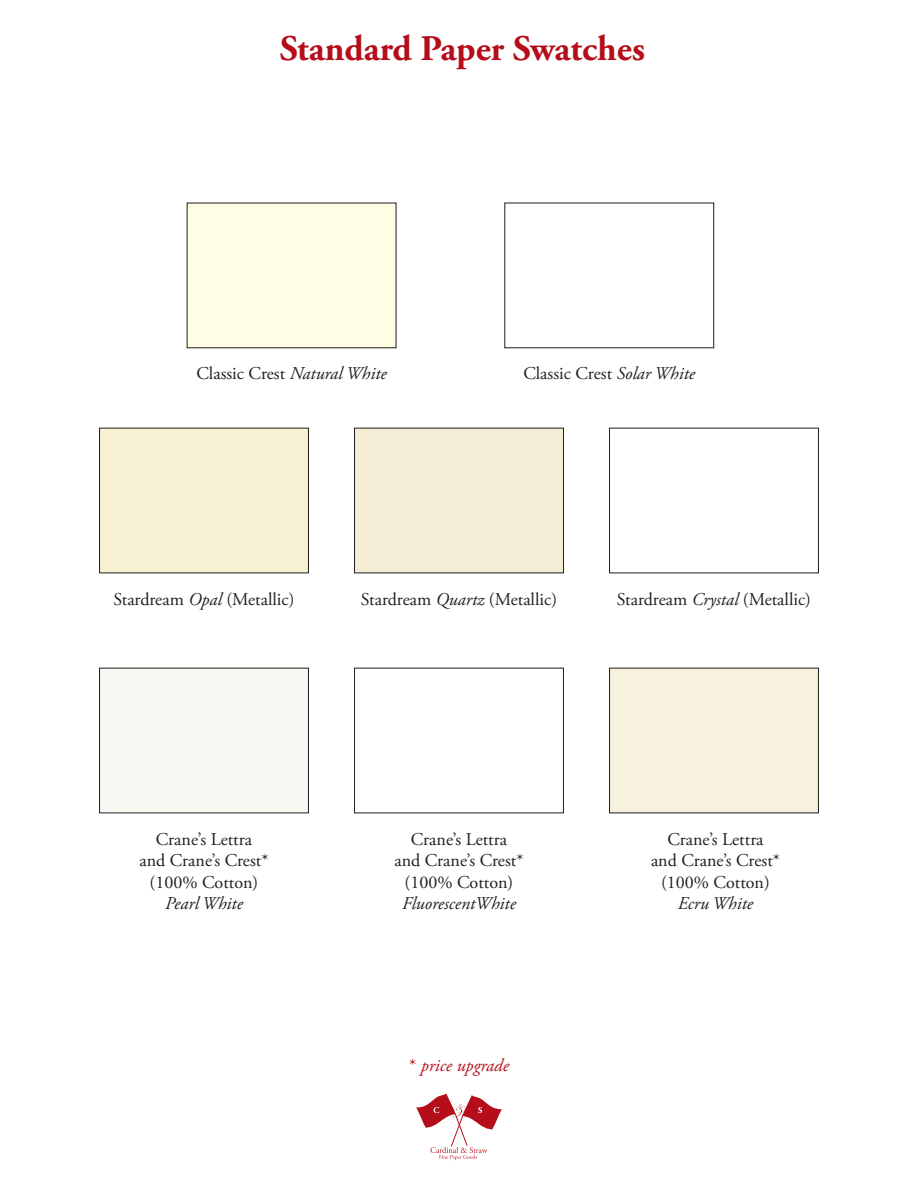
<style>
.page{position:relative;width:918px;height:1188px;background:#fff}
.page>*{position:absolute;margin:0;border:0;box-sizing:border-box;transform-origin:0 0}
.t1{font:700 36px "Adobe Garamond Pro";color:#b50e1a}
.t2{font:18px "Adobe Garamond Pro";color:#231f20}
.t3{font:italic 18px "Adobe Garamond Pro";color:#231f20}
.t4{font:italic 18px "Adobe Garamond Pro";color:#b50e1a}
.s1{font-style:italic}
.s2{font-style:normal}
</style>
<div class="page">
<svg style="left:416px;top:1093px;width:86px;height:67px"></svg>
<div style="left:187px;top:203px;width:209px;height:145px;background:#fffde4"></div>
<div style="left:100px;top:428px;width:208px;height:145px;background:#f8f0d2"></div>
<div style="left:99px;top:428px;width:210px;height:145px;border:1px solid #231f20"></div>
<div style="left:355px;top:428px;width:208px;height:145px;background:#f5eed7"></div>
<div style="left:354px;top:428px;width:210px;height:145px;border:1px solid #231f20"></div>
<div style="left:609px;top:428px;width:210px;height:145px;border:1px solid #231f20"></div>
<div style="left:100px;top:668px;width:208px;height:145px;background:#f8f8f3"></div>
<div style="left:99px;top:668px;width:210px;height:145px;border:1px solid #231f20"></div>
<div style="left:354px;top:668px;width:210px;height:145px;border:1px solid #231f20"></div>
<div style="left:610px;top:668px;width:208px;height:145px;background:#f6f2dd"></div>
<div style="left:609px;top:668px;width:210px;height:145px;border:1px solid #231f20"></div>
<p class="t1" style="left:280px;top:27px;width:367px">Standard Paper Swatches</p>
<p class="t2" style="left:196px;top:363px;width:192px">Classic Crest <span class="s1">Natural White</span></p>
<p class="t2" style="left:523px;top:363px;width:173px">Classic Crest <span class="s1">Solar White</span></p>
<p class="t2" style="left:113px;top:588px;width:183px">Stardream <span class="s1">Opal</span> (Metallic)</p>
<p class="t2" style="left:361px;top:588px;width:198px">Stardream <span class="s1">Quartz</span> (Metallic)</p>
<p class="t2" style="left:617px;top:588px;width:196px">Stardream <span class="s1">Crystal</span> (Metallic)</p>
<p class="t2" style="left:156px;top:828px;width:98px">Crane’s Lettra</p>
<p class="t2" style="left:140px;top:850px;width:130px">and Crane’s Crest*</p>
<p class="t2" style="left:150px;top:871px;width:110px">(100% Cotton)</p>
<p class="t3" style="left:165px;top:893px;width:79px">Pearl White</p>
<p class="t2" style="left:411px;top:828px;width:98px">Crane’s Lettra</p>
<p class="t2" style="left:395px;top:850px;width:130px">and Crane’s Crest*</p>
<p class="t2" style="left:405px;top:871px;width:110px">(100% Cotton)</p>
<p class="t3" style="left:402px;top:893px;width:115px">FluorescentWhite</p>
<p class="t4" style="left:409px;top:1055px;width:101px"><span class="s2">*</span> price upgrade</p>
<p class="t2" style="left:667px;top:828px;width:98px">Crane’s Lettra</p>
<p class="t2" style="left:651px;top:850px;width:130px">and Crane’s Crest*</p>
<p class="t2" style="left:661px;top:871px;width:110px">(100% Cotton)</p>
<p class="t3" style="left:678px;top:893px;width:77px">Ecru White</p>
</div>
